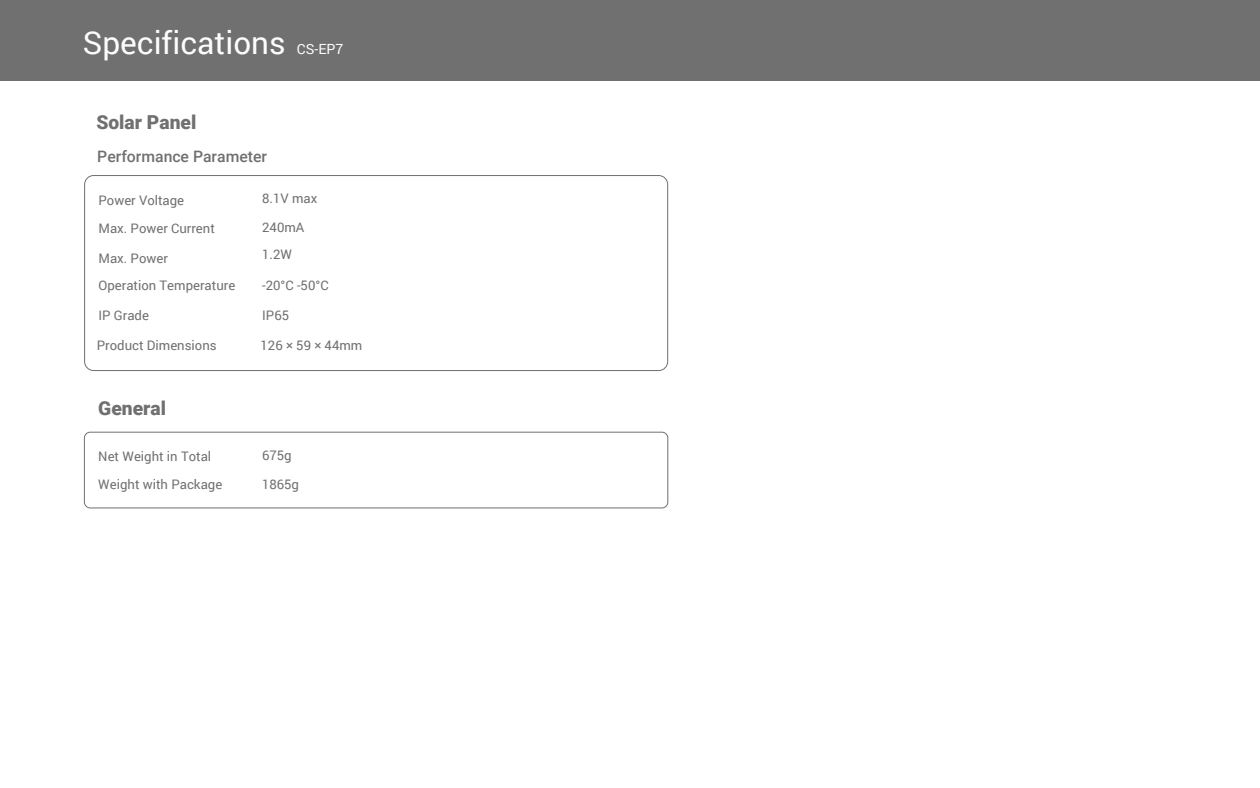
<style>
.page{position:relative;width:1260px;height:788px;background:#fff}
.page>*{position:absolute;margin:0;border:0;box-sizing:border-box;transform-origin:0 0}
.t1{font:31.5px "Roboto";color:#fcfdfd}
.t2{font:900 19.25px "Roboto";color:#717071}
.t3{font:500 15.75px "Roboto";color:#717071}
.t4{font:14px "Roboto";color:#fcfdfd}
.t5{font:13.12px "Roboto";color:#717071}
</style>
<div class="page">
<div style="left:0;top:0;width:1260px;height:80px;background:#717071"></div>
<div style="left:84px;top:175px;width:584px;height:196px;border:1px solid #717071;border-radius:9px"></div>
<div style="left:84px;top:431px;width:584px;height:77px;border:1px solid #717071;border-radius:6px"></div>
<h1 class="t1" style="left:83px;top:21px;width:204px">Specifications</h1>
<p class="t4" style="left:297px;top:39px;width:48px">CS-EP7</p>
<h2 class="t2" style="left:96px;top:109px;width:101px">Solar Panel</h2>
<p class="t3" style="left:97px;top:145px;width:171px">Performance Parameter</p>
<p class="t5" style="left:99px;top:191px;width:87px">Power Voltage</p>
<p class="t5" style="left:262px;top:189px;width:57px">8.1V max</p>
<p class="t5" style="left:99px;top:219px;width:118px">Max. Power Current</p>
<p class="t5" style="left:262px;top:218px;width:44px">240mA</p>
<p class="t5" style="left:99px;top:249px;width:71px">Max. Power</p>
<p class="t5" style="left:262px;top:245px;width:31px">1.2W</p>
<p class="t5" style="left:99px;top:276px;width:138px">Operation Temperature</p>
<p class="t5" style="left:262px;top:276px;width:68px">-20°C -50°C</p>
<p class="t5" style="left:99px;top:306px;width:52px">IP Grade</p>
<p class="t5" style="left:262px;top:306px;width:28px">IP65</p>
<p class="t5" style="left:97px;top:336px;width:121px">Product Dimensions</p>
<p class="t5" style="left:261px;top:336px;width:103px">126 × 59 × 44mm</p>
<h2 class="t2" style="left:98px;top:394px;width:69px">General</h2>
<p class="t5" style="left:98px;top:447px;width:114px">Net Weight in Total</p>
<p class="t5" style="left:262px;top:445px;width:31px">675g</p>
<p class="t5" style="left:98px;top:475px;width:126px">Weight with Package</p>
<p class="t5" style="left:262px;top:475px;width:39px">1865g</p>
</div>
